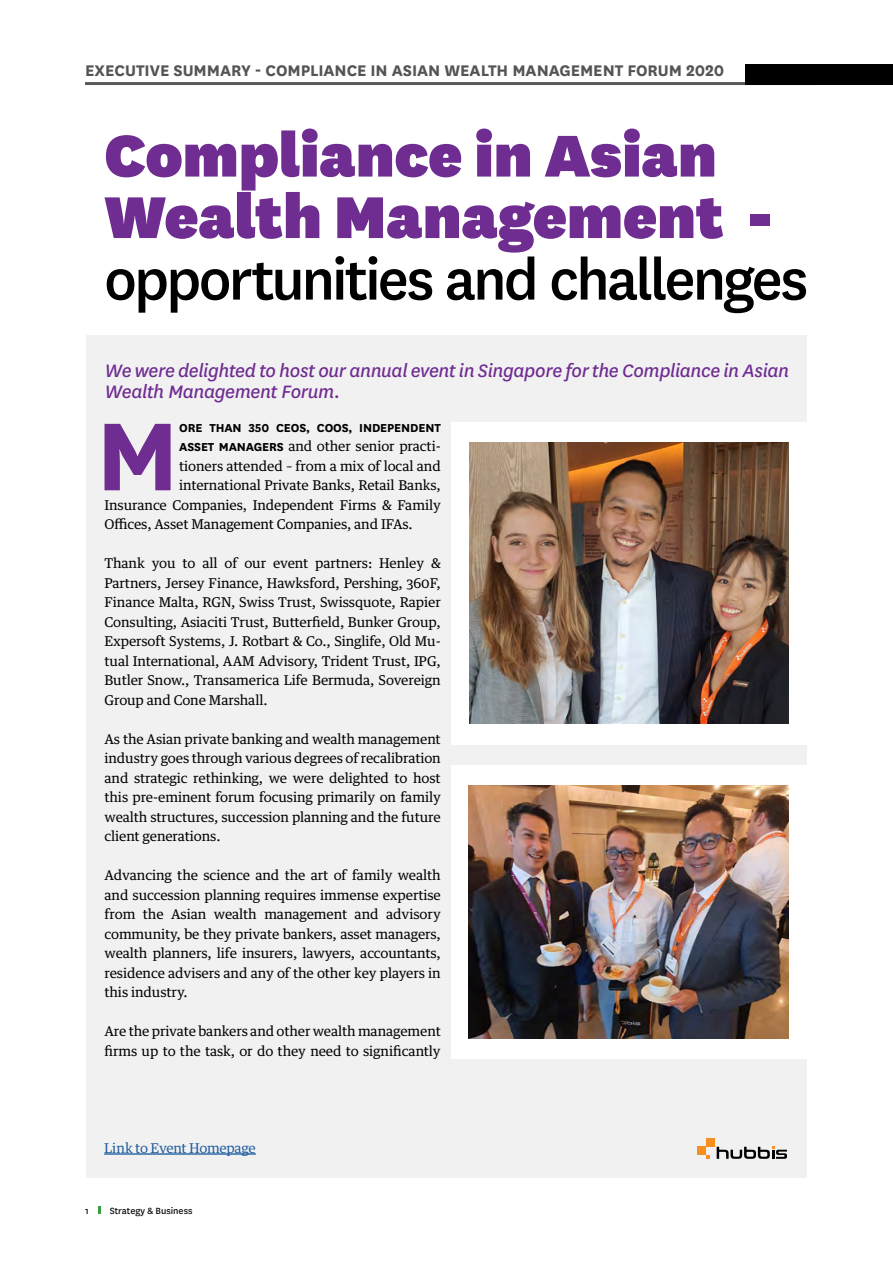
<style>
.page{position:relative;width:893px;height:1263px;background:#fff}
.page>*{position:absolute;margin:0;border:0;box-sizing:border-box;transform-origin:0 0}
.t1{font:700 112.8px "National";color:#6f2c91}
.t2{font:900 69px/61.5px "National";letter-spacing:-.005em;color:#6f2c91}
.t3{font:500 64.5px "National";letter-spacing:-.045em;color:#000}
.t4{font:italic 21px/21px "National";letter-spacing:-.02em;color:#6f2c91}
.t5{font:700 18px "National";letter-spacing:-.005em;color:#545456}
.t6{font:13.5px/19.5px "Guardian Text Egyp";letter-spacing:-.01em;color:#000;text-align:justify}
.t7{font:700 13.5px "National";letter-spacing:-.01em;color:#000}
.t8{font:13.5px "Guardian Text Egyp";letter-spacing:-.025em;color:#215e9e}
.t9{font:10.5px "National";color:#000}
.s1{font-family:"National";font-weight:700}
</style>
<div class="page">
<svg style="left:98px;top:1206px;width:2px;height:8px"></svg>
<hr style="left:85px;top:82px;width:732px;height:3px;background:#58595b">
<div style="left:745px;top:65px;width:148px;height:20px;background:#000"></div>
<div style="left:86px;top:335px;width:721px;height:843px;background:#f1f1f2"></div>
<svg style="left:717px;top:1147px;width:70px;height:12px"></svg>
<div style="left:706px;top:1138px;width:8px;height:9px;background:#f78f1e"></div>
<div style="left:698px;top:1147px;width:8px;height:8px;background:#f78f1e"></div>
<svg style="left:706px;top:1155px;width:4px;height:4px"></svg>
<div style="left:451px;top:422px;width:356px;height:323px;background:#fff"></div>
<div style="left:451px;top:765px;width:355px;height:294px;background:#fff"></div>
<img style="left:469px;top:785px;width:319px;height:254px">
<img style="left:469px;top:443px;width:320px;height:281px">
<hr style="left:104px;top:1153px;width:152px;height:2px;background:#215e9e">
<h3 class="t5" style="left:85px;top:58px;width:641px">EXECUTIVE SUMMARY - COMPLIANCE IN ASIAN WEALTH MANAGEMENT FORUM 2020</h3>
<h2 class="t2" style="left:104px;top:120px;width:671px">Compliance in Asian<br>Wealth Management -</h2>
<h3 class="t3" style="left:104px;top:236px;width:705px">opportunities and challenges</h3>
<h3 class="t4" style="left:105px;top:360px;width:686px">We were delighted to host our annual event in Singapore for the Compliance in Asian<br>Wealth Management Forum.</h3>
<h1 class="t1" style="left:96px;top:376px;width:85px">M</h1>
<p class="t7" style="left:179px;top:418px;width:263px">ORE THAN 350 CEOS, COOS, INDEPENDENT</p>
<p class="t6" style="left:179px;top:435px;width:263px"><span class="s1">ASSET MANAGERS</span> and other senior practi-</p>
<p class="t6" style="left:179px;top:455px;width:263px">tioners attended – from a mix of local and</p>
<p class="t6" style="left:179px;top:474px;width:263px">international Private Banks, Retail Banks,</p>
<p class="t6" style="left:105px;top:494px;width:338px">Insurance Companies, Independent Firms &amp; Family</p>
<p class="t6" style="left:105px;top:513px;width:310px">Offices, Asset Management Companies, and IFAs.</p>
<p class="t6" style="left:105px;top:552px;width:338px">Thank you to all of our event partners: Henley &amp; Partners, Jersey Finance, Hawksford, Pershing, 360F, Finance Malta, RGN, Swiss Trust, Swissquote, Rapier Consulting, Asiaciti Trust, Butterfield, Bunker Group, Expersoft Systems, J. Rotbart &amp; Co., Singlife, Old Mu&shy;tual International, AAM Advisory, Trident Trust, IPG, Butler Snow., Transamerica Life Bermuda, Sovereign Group and Cone Marshall.</p>
<p class="t6" style="left:105px;top:728px;width:338px">As the Asian private banking and wealth management industry goes through various degrees of recalibration and strategic rethinking, we were delighted to host this pre-eminent forum focusing primarily on family wealth structures, succession planning and the future client generations.</p>
<p class="t6" style="left:105px;top:864px;width:338px">Advancing the science and the art of family wealth and succession planning requires immense expertise from the Asian wealth management and advisory community, be they private bankers, asset managers, wealth planners, life insurers, lawyers, accountants, residence advisers and any of the other key players in this industry.</p>
<p class="t6" style="left:105px;top:1020px;width:338px">Are the private bankers and other wealth management firms up to the task, or do they need to significantly</p>
<p class="t8" style="left:104px;top:1137px;width:153px">Link to Event Homepage</p>
<p class="t9" style="left:85px;top:1203px;width:5px">1</p>
<p class="t9" style="left:110px;top:1203px;width:84px">Strategy &amp; Business</p>
</div>
